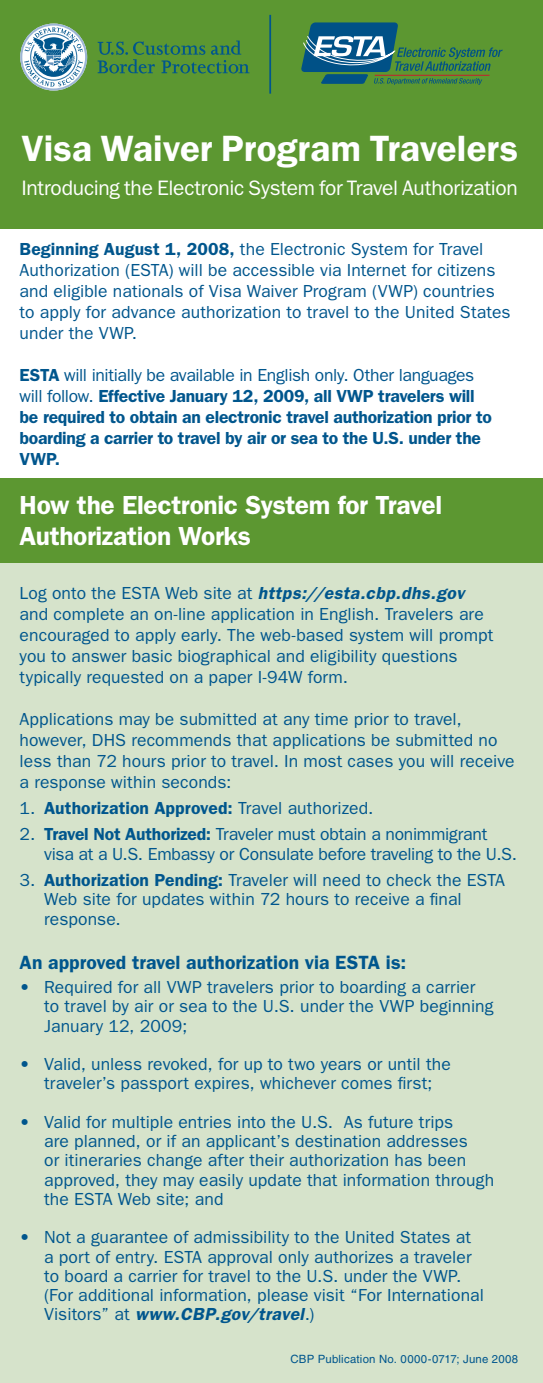
<style>
.page{position:relative;width:543px;height:1383px;background:#fff}
.page>*{position:absolute;margin:0;border:0;box-sizing:border-box;transform-origin:0 0}
.Regular_Text{font:600 36.75px "Franklin Gothic";letter-spacing:.005em;color:#fff}
.t1{font:600 26.25px/31.5px "Franklin Gothic";letter-spacing:-.015em;color:#fff}
.Regular_Text-2{font:21px "Franklin Gothic";letter-spacing:-.015em;color:#fff}
.t2{font:600 19.25px "Franklin Gothic";color:#00568d}
.ESTA_Bullets{font:17.5px/19.2px "Franklin Gothic";letter-spacing:.005em;color:#00568d}
.ESTA_Bullets-2{font:600 17.5px/21px "Franklin Gothic";letter-spacing:-.015em;color:#00568d}
.ESTA_Bullets-3{font:17.5px/19.2px "Franklin Gothic";letter-spacing:-.015em;color:#00568d}
.ESTA_Bullets-4{font:600 17.5px "Franklin Gothic";letter-spacing:.005em;color:#00568d}
.t3{font:11.38px "Helvetica";letter-spacing:.02em;color:#00568d}
.s1{font-weight:600}
.s2{font-weight:400}
.s3{font-weight:600;font-style:italic}
</style>
<div class="page">
<div style="left:0;top:563px;width:542px;height:820px;background:#d6e3cb"></div>
<div style="left:0;top:0;width:542px;height:229px;background:#5c9731"></div>
<div style="left:0;top:475px;width:542px;height:88px;background:#5c9731"></div>
<div style="left:0;top:229px;width:542px;height:248px;background:#fff"></div>
<svg style="left:98px;top:41px;width:151px;height:32px"></svg>
<svg style="left:20px;top:24px;width:67px;height:67px"></svg>
<hr style="left:269px;top:15px;width:2px;height:79px;background:#00568d">
<svg style="left:301px;top:22px;width:201px;height:63px"></svg>
<hr style="left:374px;top:75px;width:115px;height:1px;background:#c0262d">
<p class="Regular_Text" style="left:21px;top:127px;width:497px">Visa Waiver Program Travelers</p>
<p class="Regular_Text-2" style="left:21px;top:176px;width:497px">Introducing the Electronic System for Travel Authorization</p>
<p class="ESTA_Bullets" style="left:20px;top:238px;width:492px;line-height:21px"><span class="s1">Beginning August 1, 2008,</span> the Electronic System for Travel Authorization (ESTA) will be accessible via Internet for citizens and eligible nationals of Visa Waiver Program (VWP) countries to apply for advance authorization to travel to the United States under the VWP.</p>
<p class="ESTA_Bullets-2" style="left:20px;top:364px;width:473px">ESTA <span class="s2">will initially be available in English only. Other languages will follow.</span> Effective January 12, 2009, all VWP travelers will be required to obtain an electronic travel authorization prior to boarding a carrier to travel by air or sea to the U.S. under the VWP.</p>
<p class="t1" style="left:20px;top:488px;width:423px">How the Electronic System for Travel<br>Authorization Works</p>
<p class="ESTA_Bullets" style="left:20px;top:582px;width:474px;line-height:21px">Log onto the ESTA Web site at <span class="s3">https://esta.cbp.dhs.gov </span>and complete an on-line application in English. Travelers are encouraged to apply early. The web-based system will prompt you to answer basic biographical and eligibility questions typically requested on a paper I-94W form.</p>
<p class="ESTA_Bullets" style="left:20px;top:708px;width:496px;line-height:21px">Applications may be submitted at any time prior to travel, however, DHS recommends that applications be submitted no less than 72 hours prior to travel. In most cases you will receive a response within seconds:</p>
<p class="ESTA_Bullets-4" style="left:20px;top:798px;width:355px"><span class="s2">1.</span> Authorization Approved: <span class="s2">Travel authorized.</span></p>
<p class="ESTA_Bullets-3" style="left:44px;top:824px;width:473px;text-indent:-24px">2. <span class="s1">Travel Not Authorized:</span> Traveler must obtain a nonimmigrant visa at a U.S. Embassy or Consulate before traveling to the U.S.</p>
<p class="ESTA_Bullets" style="left:44px;top:870px;width:462px;text-indent:-24px">3. <span class="s1">Authorization Pending:</span> Traveler will need to check the ESTA<br>Web site for updates within 72 hours to receive a final response.</p>
<p class="t2" style="left:20px;top:950px;width:387px">An approved travel authorization via ESTA is:</p>
<p class="ESTA_Bullets" style="left:44px;top:977px;width:450px;text-indent:-24px">• Required for all VWP travelers prior to boarding a carrier to travel by air or sea to the U.S. under the VWP beginning<br>January 12, 2009;</p>
<p class="ESTA_Bullets" style="left:20px;top:1054px;width:432px;text-align:center">• Valid, unless revoked, for up to two years or until the traveler’s passport expires, whichever comes first;</p>
<p class="ESTA_Bullets" style="left:44px;top:1112px;width:451px;text-indent:-24px">• Valid for multiple entries into the U.S. As future trips<br>are planned, or if an applicant’s destination addresses<br>or itineraries change after their authorization has been approved, they may easily update that information through the ESTA Web site; and</p>
<p class="ESTA_Bullets" style="left:44px;top:1227px;width:441px;text-indent:-24px">• Not a guarantee of admissibility to the United States at a port of entry. ESTA approval only authorizes a traveler to board a carrier for travel to the U.S. under the VWP. (For additional information, please visit “For International Visitors” at <span class="s3">www.CBP.gov/travel</span>.)</p>
<p class="t3" style="left:290px;top:1352px;width:229px">CBP Publication No. 0000-0717; June 2008</p>
</div>
